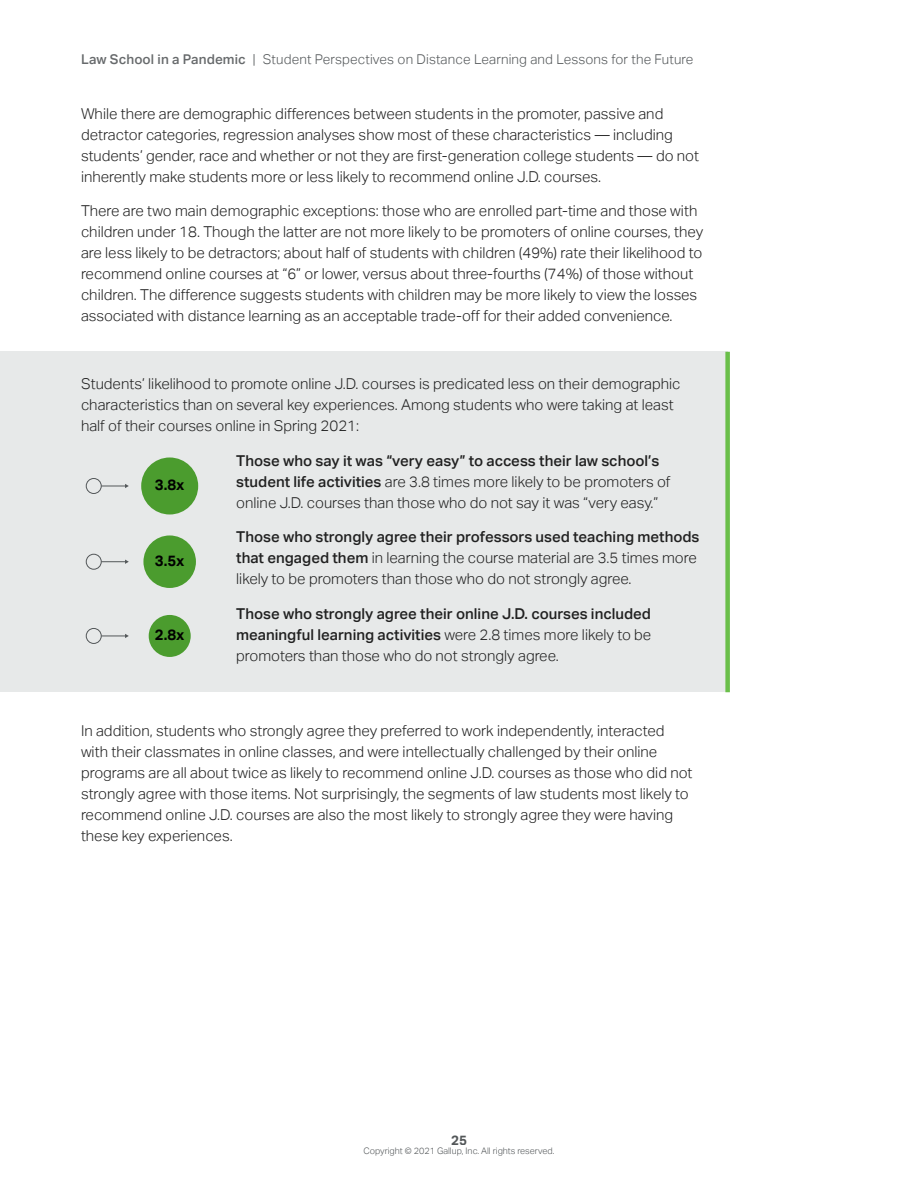
<style>
.page{position:relative;width:918px;height:1188px;background:#fff}
.page>*{position:absolute;margin:0;border:0;box-sizing:border-box;transform-origin:0 0}
.body{font:300 15px/21px "Aktiv Grotesk";color:#212121}
.body-2{font:500 15px/21px "Aktiv Grotesk";color:#212121;text-align:justify}
.t1{font:700 15px "Aktiv Grotesk";color:#000}
.t2{font:300 13.5px "Aktiv Grotesk";letter-spacing:.01em;color:#535759}
.t3{font:700 13.5px "Aktiv Grotesk";color:#535759}
.t4{font:300 9px "Aktiv Grotesk";color:#535759}
.s1{font-weight:500;color:#676a6c}
.s2{font-weight:500}
.s3{font-weight:300}
</style>
<div class="page">
<div style="left:0;top:352px;width:728px;height:340px;background:#e7e9e9"></div>
<div style="left:725px;top:352px;width:5px;height:340px;background:#6abf4a"></div>
<div style="left:141px;top:457px;width:57px;height:57px;background:#4b9c2e;border-radius:50%"></div>
<div style="left:143px;top:535px;width:53px;height:53px;background:#4b9c2e;border-radius:50%"></div>
<div style="left:149px;top:615px;width:42px;height:42px;background:#4b9c2e;border-radius:50%"></div>
<div style="left:86px;top:478px;width:16px;height:16px;border:1px solid #535759;border-radius:50%"></div>
<div style="left:86px;top:554px;width:16px;height:16px;border:1px solid #535759;border-radius:50%"></div>
<div style="left:86px;top:628px;width:16px;height:16px;border:1px solid #535759;border-radius:50%"></div>
<svg style="left:101px;top:484px;width:28px;height:4px"></svg>
<svg style="left:101px;top:560px;width:28px;height:4px"></svg>
<svg style="left:101px;top:634px;width:28px;height:4px"></svg>
<p class="t2" style="left:81px;top:51px;width:614px"><span class="s1">Law School in a Pandemic</span> | Student Perspectives on Distance Learning and Lessons for the Future</p>
<p class="body" style="left:81px;top:103px;width:620px">While there are demographic differences between students in the promoter, passive and detractor categories, regression analyses show most of these characteristics — including students’ gender, race and whether or not they are first-generation college students — do not inherently make students more or less likely to recommend online J.D. courses.</p>
<p class="body" style="left:81px;top:201px;width:624px">There are two main demographic exceptions: those who are enrolled part-time and those with children under 18. Though the latter are not more likely to be promoters of online courses, they are less likely to be detractors; about half of students with children (49%) rate their likelihood to recommend online courses at “6” or lower, versus about three-fourths (74%) of those without children. The difference suggests students with children may be more likely to view the losses associated with distance learning as an acceptable trade-off for their added convenience.</p>
<p class="body" style="left:81px;top:374px;width:601px">Students’ likelihood to promote online J.D. courses is predicated less on their demographic characteristics than on several key experiences. Among students who were taking at least half of their courses online in Spring 2021:</p>
<p class="body" style="left:236px;top:450px;width:436px"><span class="s2">Those who say it was “very easy” to access their law school’s student life activities</span> are 3.8 times more likely to be promoters of online J.D. courses than those who do not say it was “very easy.”</p>
<p class="body" style="left:236px;top:527px;width:465px"><span class="s2">Those who strongly agree their professors used teaching methods that engaged them</span> in learning the course material are 3.5 times more likely to be promoters than those who do not strongly agree.</p>
<p class="body-2" style="left:236px;top:603px;width:417px">Those who strongly agree their online J.D. courses included meaningful learning activities <span class="s3">were 2.8 times more likely to be promoters than those who do not strongly agree.</span></p>
<p class="t1" style="left:155px;top:476px;width:31px">3.8x</p>
<p class="t1" style="left:155px;top:553px;width:31px">3.5x</p>
<p class="t1" style="left:155px;top:626px;width:31px">2.8x</p>
<p class="body" style="left:81px;top:720px;width:613px">In addition, students who strongly agree they preferred to work independently, interacted with their classmates in online classes, and were intellectually challenged by their online programs are all about twice as likely to recommend online J.D. courses as those who did not strongly agree with those items. Not surprisingly, the segments of law students most likely to recommend online J.D. courses are also the most likely to strongly agree they were having these key experiences.</p>
<p class="t3" style="left:451px;top:1132px;width:17px">25</p>
<p class="t4" style="left:363px;top:1146px;width:193px">Copyright © 2021 Gallup, Inc. All rights reserved.</p>
</div>
